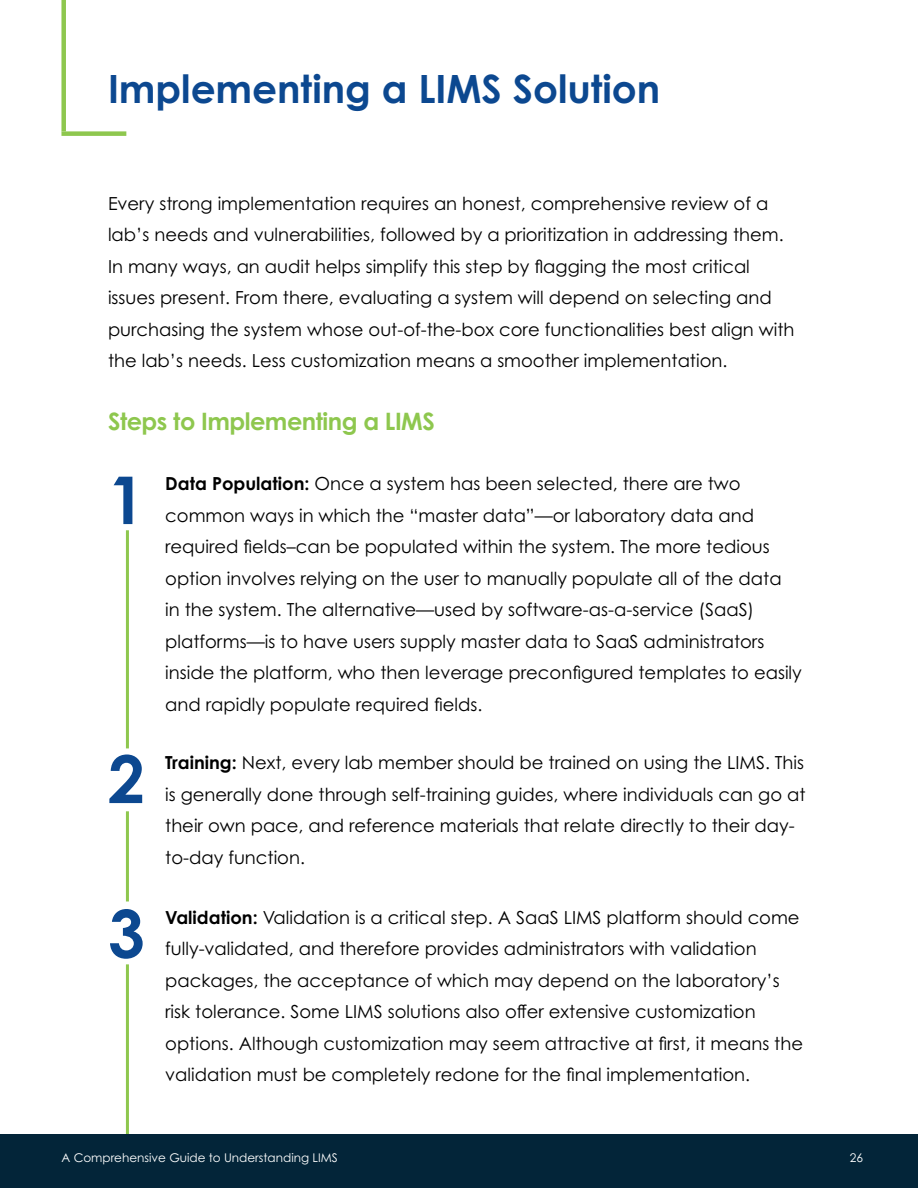
<style>
.page{position:relative;width:918px;height:1188px;background:#fff}
.page>*{position:absolute;margin:0;border:0;box-sizing:border-box;transform-origin:0 0}
.t1{font:700 66px "Century Gothic Pro";color:#0c4890}
.t2{font:700 39px "Century Gothic Pro";color:#0c4890}
.t3{font:700 24px "Century Gothic Pro";letter-spacing:-.02em;color:#8ec74e}
.t4{font:18px/31.5px "Century Gothic Pro";color:#000}
.t5{font:12px "Century Gothic Pro";color:#fff}
.s1{font-weight:700}
</style>
<div class="page">
<hr style="left:126px;top:964px;width:3px;height:224px;background:#8ec74e">
<div style="left:61px;top:0;width:5px;height:131px;background:#8ec74e"></div>
<div style="left:61px;top:131px;width:65px;height:5px;background:#8ec74e"></div>
<hr style="left:126px;top:530px;width:3px;height:218px;background:#8ec74e">
<hr style="left:126px;top:811px;width:3px;height:90px;background:#8ec74e">
<div style="left:0;top:1134px;width:918px;height:54px;background:#032539"></div>
<h2 class="t2" style="left:108px;top:65px;width:554px">Implementing a LIMS Solution</h2>
<p class="t4" style="left:108px;top:187px;width:688px">Every strong implementation requires an honest, comprehensive review of a lab’s needs and vulnerabilities, followed by a prioritization in addressing them.<br>In many ways, an audit helps simplify this step by flagging the most critical issues present. From there, evaluating a system will depend on selecting and purchasing the system whose out-of-the-box core functionalities best align with the lab’s needs. Less customization means a smoother implementation.</p>
<h3 class="t3" style="left:108px;top:407px;width:328px">Steps to Implementing a LIMS</h3>
<h1 class="t1" style="left:108px;top:459px;width:38px">1</h1>
<p class="t4" style="left:165px;top:468px;width:638px"><span class="s1">Data Population:</span> Once a system has been selected, there are two common ways in which the “master data”—or laboratory data and required fields–can be populated within the system. The more tedious option involves relying on the user to manually populate all of the data<br>in the system. The alternative—used by software-as-a-service (SaaS) platforms—is to have users supply master data to SaaS administrators inside the platform, who then leverage preconfigured templates to easily and rapidly populate required fields.</p>
<h1 class="t1" style="left:108px;top:738px;width:38px">2</h1>
<p class="t4" style="left:165px;top:747px;width:642px"><span class="s1">Training:</span> Next, every lab member should be trained on using the LIMS. This is generally done through self-training guides, where individuals can go at their own pace, and reference materials that relate directly to their day&shy;to-day function.</p>
<h1 class="t1" style="left:108px;top:892px;width:38px">3</h1>
<p class="t4" style="left:165px;top:901px;width:639px"><span class="s1">Validation:</span> Validation is a critical step. A SaaS LIMS platform should come fully-validated, and therefore provides administrators with validation packages, the acceptance of which may depend on the laboratory’s risk tolerance. Some LIMS solutions also offer extensive customization options. Although customization may seem attractive at first, it means the validation must be completely redone for the final implementation.</p>
<p class="t5" style="left:61px;top:1150px;width:278px">A Comprehensive Guide to Understanding LIMS</p>
<p class="t5" style="left:850px;top:1150px;width:15px">26</p>
</div>
